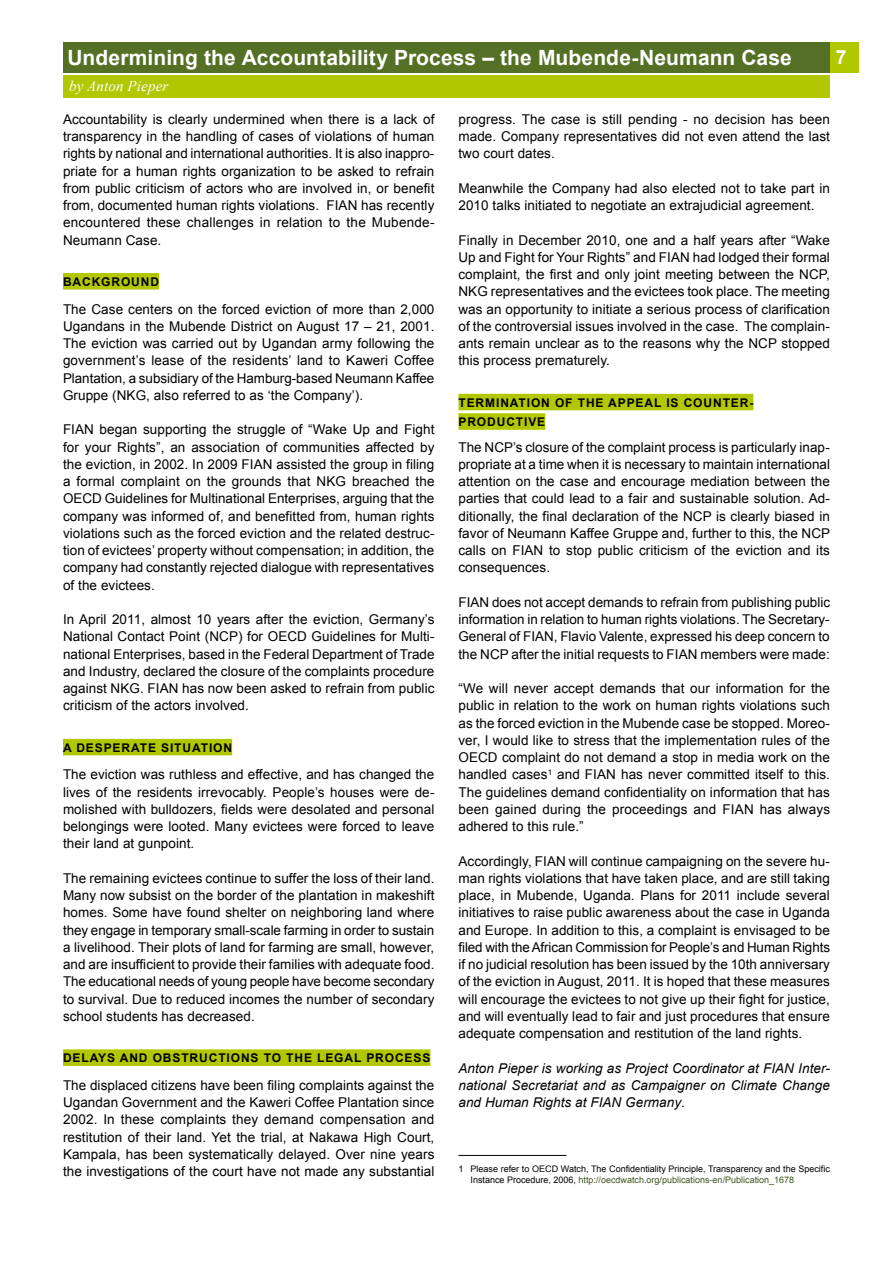
<style>
.page{position:relative;width:893px;height:1263px;background:#fff}
.page>*{position:absolute;margin:0;border:0;box-sizing:border-box;transform-origin:0 0}
._01_Ü1{font:700 21px "Arial";letter-spacing:.005em;color:#fff}
.t1{font:700 19.5px "Arial";color:#fff}
._01_Ü1-2{font:italic 15px "Times New Roman";letter-spacing:.01em;color:#fff}
._03_Text{font:13.5px/17.2px "Arial";letter-spacing:.005em;color:#000;text-align:justify}
._03_Text-2{font:italic 13.5px/17.2px "Arial";letter-spacing:.005em;color:#000;text-align:justify}
._04_Ü_farbig_im_Text{font:700 12px/19.5px "Arial";letter-spacing:.075em;color:#000}
._07_Fußnoten{font:9px/10.8px "Arial";color:#000}
.s1{font-style:normal}
.s2{color:#3e571c}
</style>
<div class="page">
<div style="left:830px;top:42px;width:29px;height:30px;background:#b1c800"></div>
<div style="left:63px;top:75px;width:767px;height:23px;background:#b1c800"></div>
<div style="left:63px;top:42px;width:767px;height:30px;background:#537024"></div>
<div style="left:63px;top:273px;width:96px;height:17px;background:#b1c800"></div>
<div style="left:63px;top:739px;width:169px;height:16px;background:#b1c800"></div>
<div style="left:63px;top:1049px;width:367px;height:17px;background:#b1c800"></div>
<div style="left:458px;top:394px;width:295px;height:16px;background:#b1c800"></div>
<div style="left:458px;top:413px;width:87px;height:17px;background:#b1c800"></div>
<hr style="left:458px;top:1155px;width:108px;height:1px;background:#000">
<p class="_01_Ü1" style="left:68px;top:44px;width:726px">Undermining the Accountability Process – the Mubende-Neumann Case</p>
<h2 class="t1" style="left:836px;top:45px;width:12px">7</h2>
<p class="_01_Ü1-2" style="left:69px;top:76px;width:101px">by Anton Pieper</p>
<p class="_03_Text" style="left:63px;top:111px;width:373px">Accountability is clearly undermined when there is a lack of transparency in the handling of cases of violations of human rights by national and international authorities. It is also inappro&shy;priate for a human rights organization to be asked to refrain from public criticism of actors who are involved in, or benefit from, documented human rights violations. FIAN has recently encountered these challenges in relation to the Mubende-Neumann Case.</p>
<p class="_04_Ü_farbig_im_Text" style="left:63px;top:272px;width:98px">BACKGROUND</p>
<p class="_03_Text" style="left:63px;top:300px;width:373px">The Case centers on the forced eviction of more than 2,000<br>Ugandans in the Mubende District on August 17 – 21, 2001.<br>The eviction was carried out by Ugandan army following the government’s lease of the residents’ land to Kaweri Coffee Plantation, a subsidiary of the Hamburg-based Neumann Kaffee Gruppe (NKG, also referred to as ‘the Company’).</p>
<p class="_03_Text" style="left:63px;top:421px;width:373px">FIAN began supporting the struggle of “Wake Up and Fight for your Rights”, an association of communities affected by the eviction, in 2002. In 2009 FIAN assisted the group in filing a formal complaint on the grounds that NKG breached the OECD Guidelines for Multinational Enterprises, arguing that the company was informed of, and benefitted from, human rights violations such as the forced eviction and the related destruc&shy;tion of evictees’ property without compensation; in addition, the company had constantly rejected dialogue with representatives of the evictees.</p>
<p class="_03_Text" style="left:63px;top:611px;width:373px">In April 2011, almost 10 years after the eviction, Germany’s National Contact Point (NCP) for OECD Guidelines for Multi&shy;national Enterprises, based in the Federal Department of Trade and Industry, declared the closure of the complaints procedure against NKG. FIAN has now been asked to refrain from public criticism of the actors involved.</p>
<p class="_04_Ü_farbig_im_Text" style="left:63px;top:738px;width:171px">A DESPERATE SITUATION</p>
<p class="_03_Text" style="left:63px;top:766px;width:373px">The eviction was ruthless and effective, and has changed the lives of the residents irrevocably. People’s houses were de&shy;molished with bulldozers, fields were desolated and personal belongings were looted. Many evictees were forced to leave their land at gunpoint.</p>
<p class="_03_Text" style="left:63px;top:870px;width:373px">The remaining evictees continue to suffer the loss of their land.<br>Many now subsist on the border of the plantation in makeshift homes. Some have found shelter on neighboring land where they engage in temporary small-scale farming in order to sustain a livelihood. Their plots of land for farming are small, however, and are insufficient to provide their families with adequate food.<br>The educational needs of young people have become secondary to survival. Due to reduced incomes the number of secondary school students has decreased.</p>
<p class="_04_Ü_farbig_im_Text" style="left:63px;top:1048px;width:369px">DELAYS AND OBSTRUCTIONS TO THE LEGAL PROCESS</p>
<p class="_03_Text" style="left:63px;top:1077px;width:373px">The displaced citizens have been filing complaints against the Ugandan Government and the Kaweri Coffee Plantation since 2002. In these complaints they demand compensation and restitution of their land. Yet the trial, at Nakawa High Court, Kampala, has been systematically delayed. Over nine years the investigations of the court have not made any substantial</p>
<p class="_03_Text" style="left:458px;top:111px;width:373px">progress. The case is still pending - no decision has been made. Company representatives did not even attend the last two court dates.</p>
<p class="_03_Text" style="left:458px;top:180px;width:373px">Meanwhile the Company had also elected not to take part in<br>2010 talks initiated to negotiate an extrajudicial agreement.</p>
<p class="_03_Text" style="left:458px;top:231px;width:373px">Finally in December 2010, one and a half years after “Wake Up and Fight for Your Rights” and FIAN had lodged their formal complaint, the first and only joint meeting between the NCP, NKG representatives and the evictees took place. The meeting was an opportunity to initiate a serious process of clarification of the controversial issues involved in the case. The complain&shy;ants remain unclear as to the reasons why the NCP stopped this process prematurely.</p>
<p class="_04_Ü_farbig_im_Text" style="left:458px;top:393px;width:296px">TERMINATION OF THE APPEAL IS COUNTER-<br>PRODUCTIVE</p>
<p class="_03_Text" style="left:458px;top:438px;width:373px">The NCP’s closure of the complaint process is particularly inap&shy;propriate at a time when it is necessary to maintain international attention on the case and encourage mediation between the parties that could lead to a fair and sustainable solution. Ad&shy;ditionally, the final declaration of the NCP is clearly biased in favor of Neumann Kaffee Gruppe and, further to this, the NCP calls on FIAN to stop public criticism of the eviction and its consequences.</p>
<p class="_03_Text" style="left:458px;top:594px;width:373px">FIAN does not accept demands to refrain from publishing public information in relation to human rights violations. The Secretary-General of FIAN, Flavio Valente, expressed his deep concern to the NCP after the initial requests to FIAN members were made:</p>
<p class="_03_Text" style="left:458px;top:680px;width:373px">“We will never accept demands that our information for the public in relation to the work on human rights violations such as the forced eviction in the Mubende case be stopped. Moreo&shy;ver, I would like to stress that the implementation rules of the OECD complaint do not demand a stop in media work on the handled cases<sup>1</sup> and FIAN has never committed itself to this.<br>The guidelines demand confidentiality on information that has been gained during the proceedings and FIAN has always adhered to this rule.”</p>
<p class="_03_Text" style="left:458px;top:852px;width:373px">Accordingly, FIAN will continue campaigning on the severe hu&shy;man rights violations that have taken place, and are still taking place, in Mubende, Uganda. Plans for 2011 include several initiatives to raise public awareness about the case in Uganda and Europe. In addition to this, a complaint is envisaged to be filed with the African Commission for People’s and Human Rights if no judicial resolution has been issued by the 10th anniversary of the eviction in August, 2011. It is hoped that these measures will encourage the evictees to not give up their fight for justice, and will eventually lead to fair and just procedures that ensure adequate compensation and restitution of the land rights.</p>
<p class="_03_Text-2" style="left:458px;top:1059px;width:373px">Anton Pieper is working as Project Coordinator at FIAN Inter&shy;national Secretariat and as Campaigner on Climate Change and Human Rights at FIAN Germany<span class="s1">.</span></p>
<p class="_07_Fußnoten" style="left:470px;top:1163px;width:361px;text-indent:-12px">1 Please refer to OECD Watch, The Confidentiality Principle, Transparency and the Specific<br>Instance Procedure, 2006, <span class="s2">http://oecdwatch.org/publications-en/Publication_1678</span></p>
</div>
